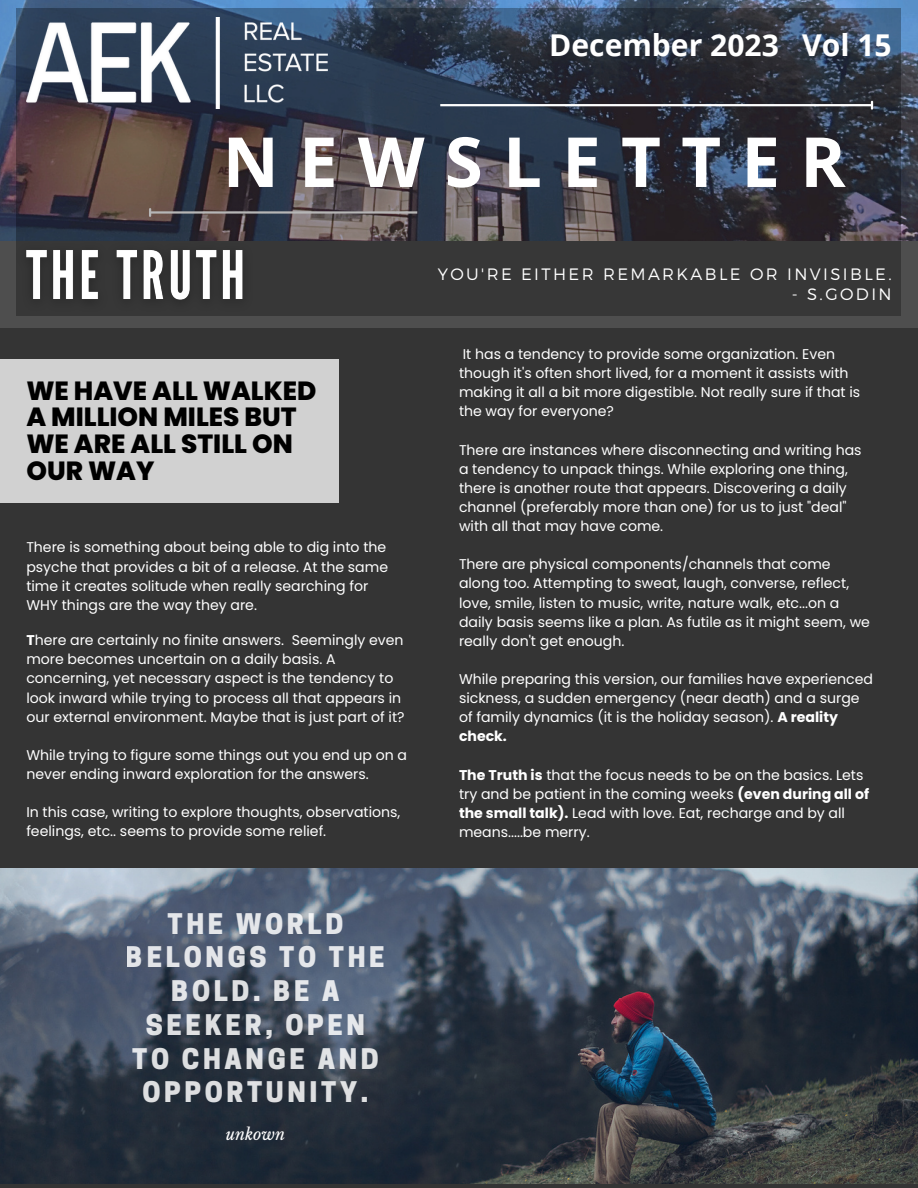
<style>
.page{position:relative;width:918px;height:1188px;background:#d1d1d1}
.page>*{position:absolute;margin:0;border:0;box-sizing:border-box;transform-origin:0 0}
.t1{font:700 69.15px "Open Sans";letter-spacing:.29em;color:#fff}
.t2{font:700 30px "Open Sans";color:#fff}
.t3{font:800 26.7px/33.8px "Cooper Hewitt";letter-spacing:.135em;color:#fff;text-align:center}
.t4{font:800 26.25px/26.7px "Poppins";color:#000}
.t5{font:300 16.5px "Montserrat";letter-spacing:.145em;color:#fff}
.t6{font:italic 15.9px "Libre Baskerville";color:#fff}
.t7{font:14.1px/19.2px "Poppins";color:#fff}
.s1{font-weight:700}
</style>
<div class="page">
<div style="left:339px;top:324px;width:579px;height:551px;background:#343434"></div>
<img style="left:0;top:0;width:918px;height:241px">
<div style="left:0;top:325px;width:441px;height:34px;background:#343434"></div>
<div style="left:0;top:241px;width:918px;height:87px;background:#4e4e4e"></div>
<svg style="left:17px;top:8px;width:884px;height:307px;background:#393b43"></svg>
<img style="left:26px;top:17px;width:302px;height:91px">
<hr style="left:440px;top:104px;width:431px;height:2px;background:#fff">
<svg style="left:871px;top:102px;width:2px;height:7px"></svg>
<div style="left:0;top:503px;width:918px;height:685px;background:#343434"></div>
<img style="left:0;top:868px;width:918px;height:315px">
<img style="left:9px;top:234px;width:251px;height:82px">
<p class="t2" style="left:549px;top:24px;width:344px">December 2023 Vol 15</p>
<p class="t1" style="left:223px;top:113px;width:625px">NEWSLETTER</p>
<p class="t4" style="left:26px;top:377px;width:292px">WE HAVE ALL WALKED<br>A MILLION MILES BUT<br>WE ARE ALL STILL ON<br>OUR WAY</p>
<p class="t7" style="left:26px;top:538px;width:363px">There is something about being able to dig into the psyche that provides a bit of a release. At the same time it creates solitude when really searching for WHY things are the way they are.</p>
<p class="t7" style="left:26px;top:631px;width:380px"><span class="s1">T</span>here are certainly no finite answers. Seemingly even more becomes uncertain on a daily basis. A concerning, yet necessary aspect is the tendency to look inward while trying to process all that appears in our external environment. Maybe that is just part of it?</p>
<p class="t7" style="left:26px;top:745px;width:382px">While trying to figure some things out you end up on a never ending inward exploration for the answers.</p>
<p class="t7" style="left:26px;top:803px;width:376px">In this case, writing to explore thoughts, observations, feelings, etc.. seems to provide some relief.</p>
<h3 class="t3" style="left:126px;top:910px;width:260px">THE WORLD<br>BELONGS TO THE<br>BOLD. BE A<br>SEEKER, OPEN<br>TO CHANGE AND<br>OPPORTUNITY.</h3>
<p class="t6" style="left:226px;top:1125px;width:61px">unkown</p>
<p class="t5" style="left:438px;top:263px;width:456px">YOU'RE EITHER REMARKABLE OR INVISIBLE.</p>
<p class="t5" style="left:792px;top:283px;width:101px">- S.GODIN</p>
<p class="t7" style="left:459px;top:344px;width:403px">It has a tendency to provide some organization. Even though it's often short lived, for a moment it assists with making it all a bit more digestible. Not really sure if that is the way for everyone?</p>
<p class="t7" style="left:459px;top:440px;width:404px">There are instances where disconnecting and writing has a tendency to unpack things. While exploring one thing, there is another route that appears. Discovering a daily channel (preferably more than one) for us to just "deal" with all that may have come.</p>
<p class="t7" style="left:459px;top:555px;width:412px">There are physical components/channels that come along too. Attempting to sweat, laugh, converse, reflect, love, smile, listen to music, write, nature walk, etc...on a daily basis seems like a plan. As futile as it might seem, we really don't get enough.</p>
<p class="t7" style="left:459px;top:669px;width:416px">While preparing this version, our families have experienced sickness, a sudden emergency (near death) and a surge of family dynamics (it is the holiday season). <span class="s1">A reality check.</span></p>
<p class="t7" style="left:459px;top:765px;width:412px"><span class="s1">The Truth is</span> that the focus needs to be on the basics. Lets try and be patient in the coming weeks <span class="s1">(even during all of the small talk).</span> Lead with love. Eat, recharge and by all means.....be merry.</p>
</div>
